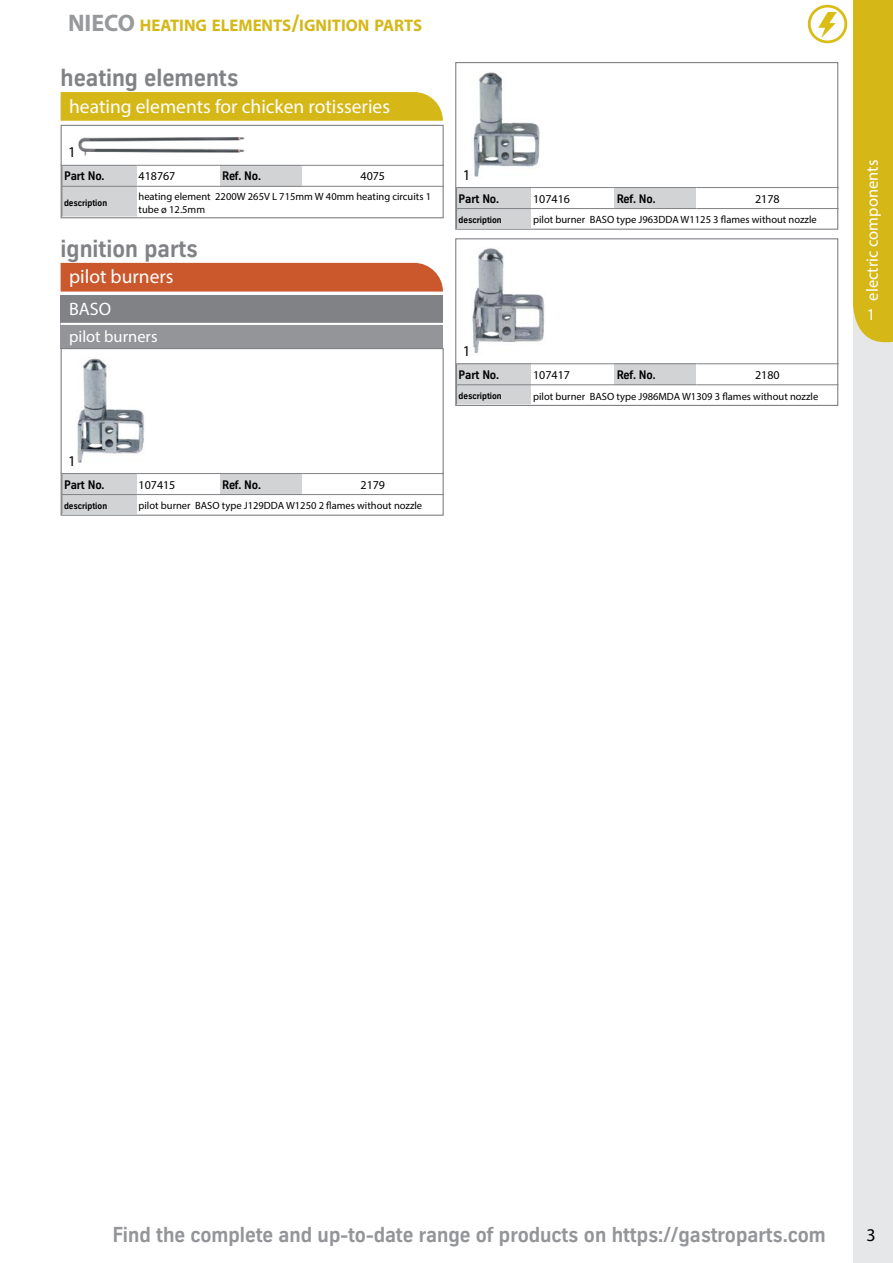
<style>
.page{position:relative;width:893px;height:1263px;background:#fff}
.page>*{position:absolute;margin:0;border:0;box-sizing:border-box;transform-origin:0 0}
.t1{font:700 24px "GP Telegraphica";color:#808285}
.t2{font:700 21px "GP Telegraphica";color:#939598}
.t3{font:19.5px "Myriad Pro";color:#fff}
.t4{font:18px "Myriad Pro";color:#fff}
.t5{font:18px "Myriad Pro";color:#000}
.t6{font:700 16.8px "Myriad Pro";color:#d5b818}
.t7{font:16.5px "Myriad Pro";color:#fff}
.t8{font:15px "Myriad Pro";color:#000}
.t9{font:700 12px "GP Telegraphica";letter-spacing:-.01em;color:#000}
.t10{font:12px "Myriad Pro";color:#000}
.t11{font:10.5px/12.6px "Myriad Pro";color:#000}
.t12{font:700 9px "GP Telegraphica";color:#000}
.s1{font-size:24px;color:#97999c}
.s2{font-size:24px}
</style>
<div class="page">
<div style="left:853px;top:0;width:40px;height:1263px;background:#e6e7e8"></div>
<div style="left:853px;top:0;width:40px;height:342px;background:#d5b818"></div>
<div style="left:61px;top:92px;width:382px;height:29px;background:#d5b818"></div>
<img style="left:78px;top:137px;width:167px;height:19px">
<div style="left:61px;top:125px;width:383px;height:41px;border:1px solid #808285"></div>
<div style="left:62px;top:165px;width:74px;height:21px;background:#d1d3d4"></div>
<div style="left:220px;top:165px;width:82px;height:21px;background:#d1d3d4"></div>
<div style="left:62px;top:186px;width:74px;height:31px;background:#d1d3d4"></div>
<hr style="left:62px;top:186px;width:74px;height:1px;background:#808285">
<hr style="left:136px;top:186px;width:84px;height:1px;background:#808285">
<hr style="left:220px;top:186px;width:82px;height:1px;background:#808285">
<hr style="left:302px;top:186px;width:142px;height:1px;background:#808285">
<div style="left:61px;top:164px;width:383px;height:54px;border:1px solid #808285"></div>
<div style="left:61px;top:296px;width:382px;height:28px;background:#808285"></div>
<div style="left:61px;top:324px;width:382px;height:24px;background:#939598"></div>
<hr style="left:61px;top:323px;width:382px;height:2px;background:#fff">
<div style="left:61px;top:263px;width:382px;height:29px;background:#cb572c"></div>
<img style="left:77px;top:358px;width:68px;height:105px">
<div style="left:61px;top:348px;width:383px;height:126px;border:1px solid #808285"></div>
<div style="left:62px;top:474px;width:74px;height:21px;background:#d1d3d4"></div>
<div style="left:220px;top:474px;width:82px;height:21px;background:#d1d3d4"></div>
<div style="left:62px;top:495px;width:74px;height:19px;background:#d1d3d4"></div>
<hr style="left:62px;top:494px;width:74px;height:1px;background:#808285">
<hr style="left:136px;top:494px;width:84px;height:1px;background:#808285">
<hr style="left:220px;top:494px;width:82px;height:1px;background:#808285">
<hr style="left:302px;top:494px;width:142px;height:1px;background:#808285">
<div style="left:61px;top:472px;width:383px;height:44px;border:1px solid #808285"></div>
<img style="left:473px;top:72px;width:67px;height:105px">
<div style="left:455px;top:62px;width:383px;height:126px;border:1px solid #808285"></div>
<div style="left:456px;top:188px;width:75px;height:21px;background:#d1d3d4"></div>
<div style="left:614px;top:188px;width:82px;height:21px;background:#d1d3d4"></div>
<div style="left:456px;top:209px;width:75px;height:19px;background:#d1d3d4"></div>
<hr style="left:456px;top:208px;width:75px;height:1px;background:#808285">
<hr style="left:531px;top:208px;width:83px;height:1px;background:#808285">
<hr style="left:614px;top:208px;width:82px;height:1px;background:#808285">
<hr style="left:696px;top:208px;width:142px;height:1px;background:#808285">
<div style="left:455px;top:186px;width:383px;height:44px;border:1px solid #808285"></div>
<img style="left:472px;top:248px;width:73px;height:106px">
<div style="left:455px;top:238px;width:383px;height:126px;border:1px solid #808285"></div>
<div style="left:456px;top:364px;width:75px;height:21px;background:#d1d3d4"></div>
<div style="left:614px;top:364px;width:82px;height:21px;background:#d1d3d4"></div>
<div style="left:456px;top:385px;width:75px;height:20px;background:#d1d3d4"></div>
<hr style="left:456px;top:384px;width:75px;height:1px;background:#808285">
<hr style="left:531px;top:384px;width:83px;height:1px;background:#808285">
<hr style="left:614px;top:384px;width:82px;height:1px;background:#808285">
<hr style="left:696px;top:384px;width:142px;height:1px;background:#808285">
<div style="left:455px;top:362px;width:383px;height:44px;border:1px solid #808285"></div>
<img style="left:807px;top:4px;width:41px;height:40px">
<h3 class="t6" style="left:68px;top:14px;width:356px"><span class="s1">NIECO</span> HEATING ELEMENTS<span class="s2">/</span>IGNITION PARTS</h3>
<h1 class="t1" style="left:61px;top:66px;width:179px">heating elements</h1>
<h3 class="t3" style="left:69px;top:94px;width:323px">heating elements for chicken rotisseries</h3>
<h3 class="t8" style="left:68px;top:143px;width:9px">1</h3>
<p class="t9" style="left:64px;top:170px;width:42px">Part No.</p>
<p class="t10" style="left:139px;top:169px;width:38px">418767</p>
<p class="t9" style="left:222px;top:170px;width:40px">Ref. No.</p>
<p class="t10" style="left:360px;top:169px;width:26px">4075</p>
<p class="t12" style="left:64px;top:198px;width:45px">description</p>
<p class="t11" style="left:139px;top:190px;width:294px">heating element 2200W 265V L 715mm W 40mm heating circuits 1 tube ø 12.5mm</p>
<h1 class="t1" style="left:61px;top:237px;width:139px">ignition parts</h1>
<h3 class="t3" style="left:69px;top:265px;width:106px">pilot burners</h3>
<h3 class="t4" style="left:69px;top:298px;width:44px">BASO</h3>
<h3 class="t7" style="left:69px;top:327px;width:90px">pilot burners</h3>
<h3 class="t8" style="left:68px;top:451px;width:9px">1</h3>
<p class="t9" style="left:64px;top:478px;width:42px">Part No.</p>
<p class="t10" style="left:139px;top:477px;width:38px">107415</p>
<p class="t9" style="left:222px;top:478px;width:40px">Ref. No.</p>
<p class="t10" style="left:360px;top:477px;width:26px">2179</p>
<p class="t12" style="left:64px;top:501px;width:45px">description</p>
<p class="t11" style="left:139px;top:499px;width:285px">pilot burner BASO type J129DDA W1250 2 flames without nozzle</p>
<h3 class="t8" style="left:463px;top:165px;width:9px">1</h3>
<p class="t9" style="left:459px;top:192px;width:42px">Part No.</p>
<p class="t10" style="left:533px;top:191px;width:38px">107416</p>
<p class="t9" style="left:617px;top:192px;width:40px">Ref. No.</p>
<p class="t10" style="left:755px;top:191px;width:26px">2178</p>
<p class="t12" style="left:459px;top:215px;width:45px">description</p>
<p class="t11" style="left:533px;top:213px;width:285px">pilot burner BASO type J963DDA W1125 3 flames without nozzle</p>
<h3 class="t8" style="left:463px;top:341px;width:9px">1</h3>
<p class="t9" style="left:459px;top:369px;width:42px">Part No.</p>
<p class="t10" style="left:533px;top:367px;width:38px">107417</p>
<p class="t9" style="left:617px;top:369px;width:40px">Ref. No.</p>
<p class="t10" style="left:755px;top:367px;width:26px">2180</p>
<p class="t12" style="left:459px;top:391px;width:45px">description</p>
<p class="t11" style="left:533px;top:390px;width:287px">pilot burner BASO type J986MDA W1309 3 flames without nozzle</p>
<h3 class="t7" style="left:862px;top:301px;width:142px;rotate:-90deg">electric components</h3>
<h3 class="t7" style="left:867px;top:305px;width:10px">1</h3>
<h2 class="t2" style="left:112px;top:1224px;width:715px">Find the complete and up-to-date range of products on https://gastroparts.com</h2>
<h3 class="t5" style="left:866px;top:1224px;width:11px">3</h3>
</div>
